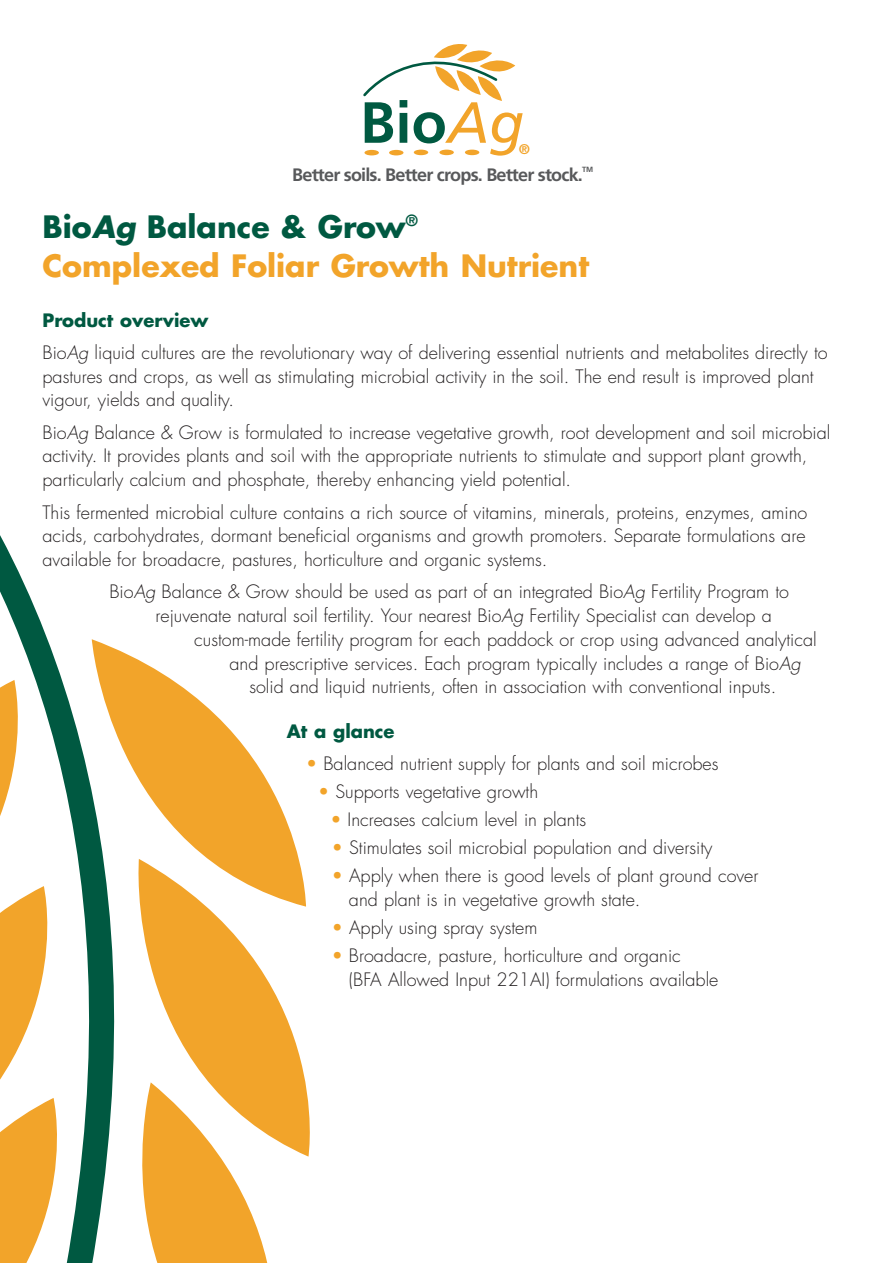
<style>
.page{position:relative;width:893px;height:1263px;background:#fff}
.page>*{position:absolute;margin:0;border:0;box-sizing:border-box;transform-origin:0 0}
.t1{font:700 30px/39.2px "Futura";color:#f2a42a}
.t2{font:300 18px/23.7px "Futura";color:#231f20}
.t3{font:700 18px "Frutiger";letter-spacing:-.045em;color:#58595b}
.t4{font:700 18px "Futura";color:#005941}
.t5{font:700 14.1px "Frutiger";color:#f2a42a}
.t6{font:700 7.5px "Frutiger";color:#58595b}
.s1{color:#005941}
.s2{font-style:italic;color:#005941}
.s3{font-weight:700;color:#005941}
.s4{font-style:italic}
.s5{color:#f2a42a}
</style>
<div class="page">
<svg style="left:0;top:535px;width:92px;height:145px"></svg>
<svg style="left:92px;top:639px;width:80px;height:41px"></svg>
<svg style="left:0;top:680px;width:310px;height:583px"></svg>
<svg style="left:363px;top:44px;width:160px;height:112px"></svg>
<p class="t5" style="left:519px;top:144px;width:13px">®</p>
<p class="t3" style="left:292px;top:168px;width:292px">Better soils. Better crops. Better stock.</p>
<p class="t6" style="left:582px;top:166px;width:12px">TM</p>
<h1 class="t1" style="left:43px;top:209px;width:548px"><span class="s1">Bio</span><span class="s2">Ag</span> <span class="s1">Balance &amp; Grow</span><sup>®<br></sup>Complexed Foliar Growth Nutrient</h1>
<p class="t2" style="left:43px;top:306px;width:787px;line-height:32px"><span class="s3">Product overview<br></span>Bio<span class="s4">Ag</span> liquid cultures are the revolutionary way of delivering essential nutrients and metabolites directly to</p>
<p class="t2" style="left:43px;top:366px;width:773px">pastures and crops, as well as stimulating microbial activity in the soil. The end result is improved plant vigour, yields and quality.</p>
<p class="t2" style="left:43px;top:422px;width:789px">Bio<span class="s4">Ag</span> Balance &amp; Grow is formulated to increase vegetative growth, root development and soil microbial activity. It provides plants and soil with the appropriate nutrients to stimulate and support plant growth, particularly calcium and phosphate, thereby enhancing yield potential.</p>
<p class="t2" style="left:43px;top:502px;width:766px;text-align:justify">This fermented microbial culture contains a rich source of vitamins, minerals, proteins, enzymes, amino acids, carbohydrates, dormant beneficial organisms and growth promoters. Separate formulations are available for broadacre, pastures, horticulture and organic systems.</p>
<p class="t2" style="left:109px;top:581px;width:681px">Bio<span class="s4">Ag</span> Balance &amp; Grow should be used as part of an integrated Bio<span class="s4">Ag</span> Fertility Program to</p>
<p class="t2" style="left:156px;top:605px;width:618px">rejuvenate natural soil fertility. Your nearest Bio<span class="s4">Ag</span> Fertility Specialist can develop a</p>
<p class="t2" style="left:194px;top:629px;width:624px">custom-made fertility program for each paddock or crop using advanced analytical</p>
<p class="t2" style="left:229px;top:653px;width:576px">and prescriptive services. Each program typically includes a range of Bio<span class="s4">Ag</span></p>
<p class="t2" style="left:249px;top:676px;width:528px">solid and liquid nutrients, often in association with conventional inputs.</p>
<p class="t4" style="left:287px;top:723px;width:109px">At a glance</p>
<p class="t2" style="left:306px;top:753px;width:414px"><span class="s5">•</span> Balanced nutrient supply for plants and soil microbes</p>
<p class="t2" style="left:318px;top:781px;width:221px"><span class="s5">•</span> Supports vegetative growth</p>
<p class="t2" style="left:330px;top:809px;width:257px"><span class="s5">•</span> Increases calcium level in plants</p>
<p class="t2" style="left:332px;top:837px;width:382px"><span class="s5">•</span> Stimulates soil microbial population and diversity</p>
<p class="t2" style="left:349px;top:865px;width:411px;text-indent:-17px"><span class="s5">•</span> Apply when there is good levels of plant ground cover and plant is in vegetative growth state.</p>
<p class="t2" style="left:332px;top:917px;width:207px"><span class="s5">•</span> Apply using spray system</p>
<p class="t2" style="left:349px;top:945px;width:371px;text-indent:-17px"><span class="s5">•</span> Broadacre, pasture, horticulture and organic<br>(BFA Allowed Input 221AI) formulations available</p>
</div>
